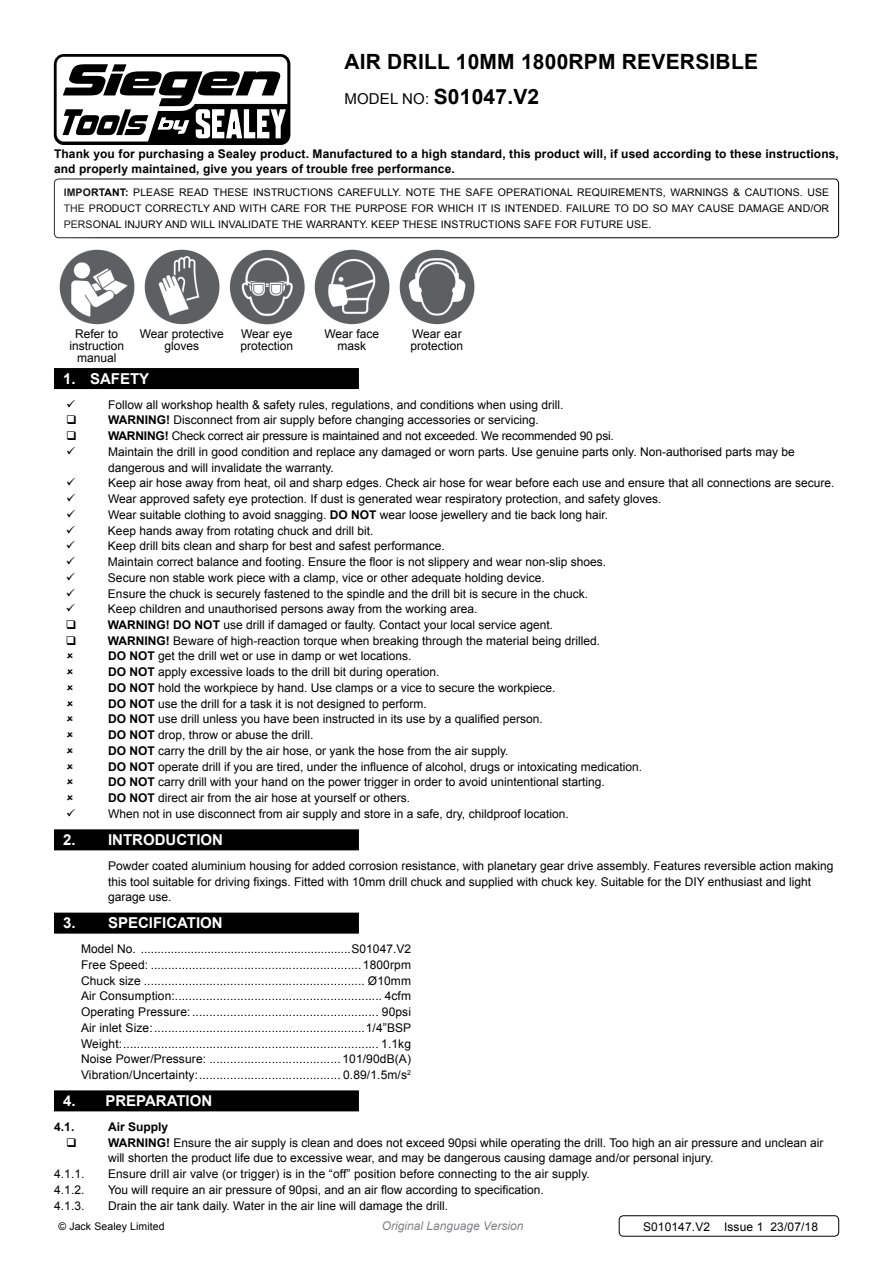
<style>
.page{position:relative;width:893px;height:1263px;background:#fff}
.page>*{position:absolute;margin:0;border:0;box-sizing:border-box;transform-origin:0 0}
.t1{font:700 21px/34.2px "Arial";letter-spacing:.01em;color:#000}
.t2{font:700 15px "Arial";color:#fff}
.t3{font:12px/15.8px "Arial";color:#000}
.t4{font:700 12px/15.8px "Arial";letter-spacing:.01em;color:#000}
.t5{font:italic 12px "Arial";color:#808285}
.t6{font:10.5px/15.8px "Arial";letter-spacing:.01em;color:#000;text-align:justify}
.s1{font-weight:400;font-size:15px}
.s2{font-weight:700}
.s3{font-weight:400;font-size:12px;color:#000}
</style>
<div class="page">
<div style="left:54px;top:179px;width:785px;height:59px;border:1px solid #000;border-radius:4px"></div>
<div style="left:54px;top:368px;width:305px;height:21px;background:#000"></div>
<div style="left:54px;top:829px;width:305px;height:21px;background:#000"></div>
<div style="left:54px;top:913px;width:305px;height:21px;background:#000"></div>
<div style="left:54px;top:1090px;width:305px;height:21px;background:#000"></div>
<div style="left:619px;top:1215px;width:220px;height:21px;border:1px solid #000;border-radius:4px"></div>
<img style="left:59px;top:249px;width:416px;height:76px">
<svg style="left:54px;top:54px;width:236px;height:91px"></svg>
<h1 class="t1" style="left:344px;top:45px;width:415px">air drill 10mm 1800rpm reversible <span class="s1">model no:</span> S01047.V2</h1>
<p class="t4" style="left:54px;top:146px;width:786px">Thank you for purchasing a Sealey product. Manufactured to a high standard, this product will, if used according to these instructions, and properly maintained, give you years of trouble free performance.</p>
<p class="t6" style="left:64px;top:185px;width:767px"><span class="s2">IMPORTANT:</span> PLEASE READ THESE INSTRUCTIONS CAREFULLY. NOTE THE SAFE OPERATIONAL REQUIREMENTS, WARNINGS &amp; CAUTIONS. USE THE PRODUCT CORRECTLY AND WITH CARE FOR THE PURPOSE FOR WHICH IT IS INTENDED. FAILURE TO DO SO MAY CAUSE DAMAGE AND/OR PERSONAL INJURY AND WILL INVALIDATE THE WARRANTY. KEEP THESE INSTRUCTIONS SAFE FOR FUTURE USE.</p>
<p class="t3" style="left:69px;top:328px;width:56px;line-height:12px;text-align:center">Refer to instruction manual</p>
<p class="t3" style="left:140px;top:328px;width:86px;line-height:12px;text-align:center">Wear protective gloves</p>
<p class="t3" style="left:240px;top:328px;width:54px;line-height:12px">Wear eye protection</p>
<p class="t3" style="left:324px;top:328px;width:56px;line-height:12px;text-align:center">Wear face mask</p>
<p class="t3" style="left:411px;top:328px;width:54px;line-height:12px">Wear ear protection</p>
<p class="t2" style="left:63px;top:368px;width:88px">1. SAFETY</p>
<p class="t3" style="left:108px;top:397px;width:507px">Follow all workshop health &amp; safety rules, regulations, and conditions when using drill.<br><span class="s2">WARNING!</span> Disconnect from air supply before changing accessories or servicing.<br><span class="s2">WARNING!</span> Check correct air pressure is maintained and not exceeded. We recommended 90 psi.</p>
<p class="t3" style="left:93px;top:444px;width:10px">M</p>
<p class="t3" style="left:108px;top:444px;width:728px;text-indent:10px">aintain the drill in good condition and replace any damaged or worn parts. Use genuine parts only. Non-authorised parts may be dangerous and will invalidate the warranty.<br>Keep air hose away from heat, oil and sharp edges. Check air hose for wear before each use and ensure that all connections are secure.<br>Wear approved safety eye protection. If dust is generated wear respiratory protection, and safety gloves.<br>Wear suitable clothing to avoid snagging. <span class="s2">DO NOT</span> wear loose jewellery and tie back long hair.<br>Keep hands away from rotating chuck and drill bit.<br>Keep drill bits clean and sharp for best and safest performance.</p>
<p class="t3" style="left:93px;top:554px;width:10px">M</p>
<p class="t3" style="left:108px;top:554px;width:500px;text-indent:10px">aintain correct balance and footing. Ensure the floor is not slippery and wear non-slip shoes.<br>Secure non stable work piece with a clamp, vice or other adequate holding device.</p>
<p class="t3" style="left:93px;top:585px;width:9px">E</p>
<p class="t3" style="left:108px;top:585px;width:494px;text-indent:8px">nsure the chuck is securely fastened to the spindle and the drill bit is secure in the chuck.<br>Keep children and unauthorised persons away from the working area.<br><span class="s2">WARNING! DO NOT</span> use drill if damaged or faulty. Contact your local service agent.<br><span class="s2">WARNING!</span> Beware of high-reaction torque when breaking through the material being drilled.<br><span class="s2">DO NOT</span> get the drill wet or use in damp or wet locations.<br><span class="s2">DO NOT</span> apply excessive loads to the drill bit during operation.</p>
<p class="t4" style="left:93px;top:680px;width:9px">D</p>
<p class="t3" style="left:117px;top:680px;width:440px"><span class="s2">O NOT</span> hold the workpiece by hand. Use clamps or a vice to secure the workpiece.</p>
<p class="t4" style="left:93px;top:696px;width:9px">D</p>
<p class="t3" style="left:108px;top:696px;width:436px;text-indent:9px"><span class="s2">O NOT</span> use the drill for a task it is not designed to perform.<br><span class="s2">DO NOT</span> use drill unless you have been instructed in its use by a qualified person.<br><span class="s2">DO NOT</span> drop, throw or abuse the drill.<br><span class="s2">DO NOT</span> carry the drill by the air hose, or yank the hose from the air supply.</p>
<p class="t4" style="left:93px;top:759px;width:9px">D</p>
<p class="t3" style="left:108px;top:759px;width:536px;text-indent:9px"><span class="s2">O NOT</span> operate drill if you are tired, under the influence of alcohol, drugs or intoxicating medication.<br><span class="s2">DO NOT</span> carry drill with your hand on the power trigger in order to avoid unintentional starting.<br><span class="s2">DO NOT</span> direct air from the air hose at yourself or others.<br>When not in use disconnect from air supply and store in a safe, dry, childproof location.</p>
<p class="t2" style="left:63px;top:830px;width:149px">2. <span class="s3">i</span> introduction</p>
<p class="t3" style="left:108px;top:858px;width:727px">Powder coated aluminium housing for added corrosion resistance, with planetary gear drive assembly. Features reversible action making this tool suitable for driving fixings. Fitted with 10mm drill chuck and supplied with chuck key. Suitable for the DIY enthusiast and light garage use.</p>
<p class="t2" style="left:63px;top:913px;width:149px">3. <span class="s3">s</span> specification</p>
<p class="t3" style="left:81px;top:941px;width:332px;text-align:justify">Model No. ...............................................................S01047.V2<br>Free Speed: .............................................................1800rpm Chuck size ................................................................ Ø10mm Air Consumption:............................................................ 4cfm Operating Pressure:...................................................... 90psi Air inlet Size:.............................................................1/4”BSP Weight:.......................................................................... 1.1kg Noise Power/Pressure: ...................................... 101/90dB(A)<br>Vibration/Uncertainty:......................................... 0.89/1.5m/s<sup>2</sup></p>
<p class="t2" style="left:63px;top:1091px;width:216px">4. <span class="s3">si4</span>Preparation <span class="s3">Chuck Size:</span></p>
<p class="t4" style="left:54px;top:1119px;width:22px">4.1.</p>
<p class="t3" style="left:108px;top:1119px;width:717px"><span class="s2">Air Supply<br>WARNING!</span> Ensure the air supply is clean and does not exceed 90psi while operating the drill. Too high an air pressure and unclean air will shorten the product life due to excessive wear, and may be dangerous causing damage and/or personal injury.</p>
<p class="t3" style="left:54px;top:1166px;width:43px">4.1.1. E</p>
<p class="t3" style="left:116px;top:1166px;width:475px">nsure drill air valve (or trigger) is in the “off” position before connecting to the air supply.</p>
<p class="t3" style="left:54px;top:1182px;width:32px">4.1.2.</p>
<p class="t3" style="left:108px;top:1182px;width:437px">You will require an air pressure of 90psi, and an air flow according to specification.</p>
<p class="t3" style="left:54px;top:1198px;width:43px">4.1.3. D</p>
<p class="t3" style="left:117px;top:1198px;width:333px">rain the air tank daily. Water in the air line will damage the drill.</p>
<p class="t6" style="left:58px;top:1219px;width:108px">© Jack Sealey Limited</p>
<p class="t5" style="left:382px;top:1218px;width:143px">Original Language Version</p>
<p class="t3" style="left:643px;top:1218px;width:177px">S010147.V2 Issue 1 23/07/18</p>
</div>
